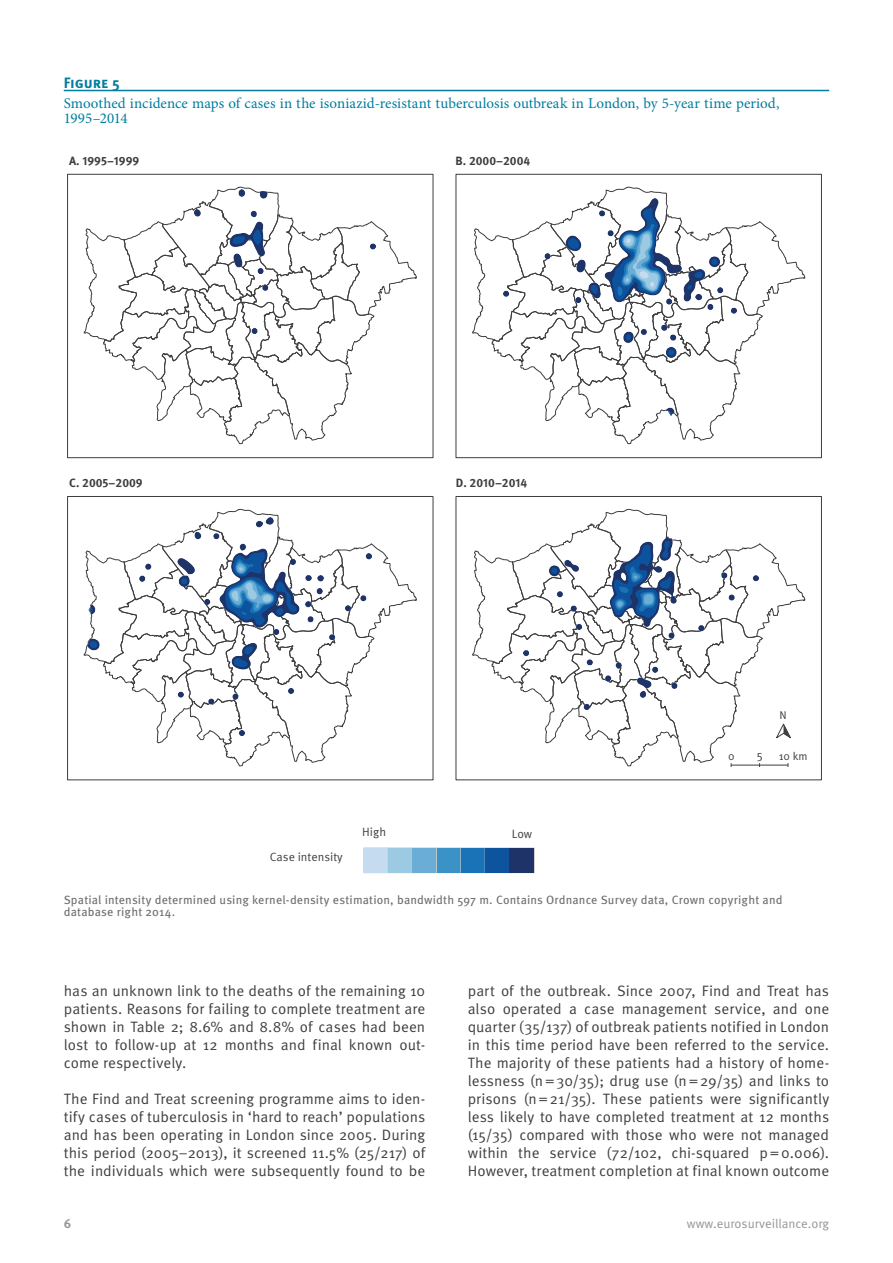
<style>
.page{position:relative;width:893px;height:1263px;background:#fff}
.page>*{position:absolute;margin:0;border:0;box-sizing:border-box;transform-origin:0 0}
.t1{font:15px/18px "Meta Pro";color:#3e3e3f;text-align:justify}
.t2{font:15px/15px "Minion Pro";letter-spacing:.005em;color:#007d9f}
.t3{font:700 15px "Meta Pro";letter-spacing:-.005em;color:#007d9f}
.t4{font:12.75px "Meta Pro";color:#939598}
.t5{font:700 12.75px "Meta Pro";color:#939598}
.t6{font:12px/12px "Meta Pro";letter-spacing:.01em;color:#6c6d70}
.t7{font:700 12px "Meta Pro";color:#3e3e3f}
.t8{font:12px "Meta Pro";color:#3e3e3f}
.t9{font:11.25px "Meta Pro";color:#3e3e3f}
</style>
<div class="page">
<hr style="left:64px;top:90px;width:765px;height:1px;background:#007d9f">
<svg style="left:83px;top:186px;width:334px;height:258px"></svg>
<img style="left:194px;top:190px;width:182px;height:144px">
<div style="left:67px;top:174px;width:366px;height:284px;border:1px solid #3e3e3f"></div>
<svg style="left:472px;top:186px;width:334px;height:258px"></svg>
<img style="left:503px;top:199px;width:233px;height:216px">
<div style="left:456px;top:174px;width:366px;height:284px;border:1px solid #3e3e3f"></div>
<svg style="left:83px;top:509px;width:334px;height:258px"></svg>
<img style="left:87px;top:517px;width:284px;height:219px">
<div style="left:67px;top:496px;width:366px;height:284px;border:1px solid #3e3e3f"></div>
<div style="left:456px;top:496px;width:366px;height:284px;border:1px solid #3e3e3f"></div>
<div style="left:363px;top:847px;width:26px;height:26px;border:2px solid #cbcbcb"></div>
<div style="left:364px;top:848px;width:24px;height:24px;background:#c5dcf0"></div>
<div style="left:388px;top:847px;width:25px;height:26px;border:2px solid #cbcbcb"></div>
<div style="left:388px;top:848px;width:25px;height:24px;background:#9dcae3"></div>
<div style="left:412px;top:847px;width:26px;height:26px;border:2px solid #cbcbcb"></div>
<div style="left:413px;top:848px;width:24px;height:24px;background:#6aadd7"></div>
<div style="left:436px;top:847px;width:26px;height:26px;border:2px solid #cbcbcb"></div>
<div style="left:437px;top:848px;width:24px;height:24px;background:#3b92c7"></div>
<div style="left:460px;top:847px;width:26px;height:26px;border:2px solid #cbcbcb"></div>
<div style="left:461px;top:848px;width:24px;height:24px;background:#1a72b7"></div>
<div style="left:485px;top:847px;width:25px;height:26px;border:2px solid #cbcbcb"></div>
<div style="left:485px;top:848px;width:25px;height:24px;background:#0d539d"></div>
<div style="left:509px;top:847px;width:26px;height:26px;border:2px solid #cbcbcb"></div>
<div style="left:510px;top:848px;width:24px;height:24px;background:#1e3468"></div>
<svg style="left:472px;top:509px;width:334px;height:258px"></svg>
<p class="t3" style="left:64px;top:73px;width:58px">Figure 5</p>
<p class="t2" style="left:64px;top:96px;width:717px">Smoothed incidence maps of cases in the isoniazid-resistant tuberculosis outbreak in London, by 5-year time period,<br>1995–2014</p>
<p class="t7" style="left:69px;top:153px;width:72px">A. 1995−1999</p>
<p class="t7" style="left:456px;top:153px;width:76px">B. 2000−2004</p>
<p class="t7" style="left:69px;top:475px;width:75px">C. 2005−2009</p>
<p class="t7" style="left:456px;top:475px;width:73px">D. 2010−2014</p>
<p class="t8" style="left:270px;top:849px;width:75px">Case intensity</p>
<p class="t8" style="left:362px;top:824px;width:25px">High</p>
<p class="t8" style="left:512px;top:826px;width:22px">Low</p>
<p class="t9" style="left:780px;top:708px;width:9px">N</p>
<p class="t9" style="left:728px;top:749px;width:8px">0</p>
<p class="t8" style="left:757px;top:747px;width:8px">5</p>
<p class="t9" style="left:779px;top:749px;width:30px">10 km</p>
<p class="t6" style="left:64px;top:894px;width:720px">Spatial intensity determined using kernel-density estimation, bandwidth 597 m. Contains Ordnance Survey data, Crown copyright and database right 2014.</p>
<p class="t1" style="left:64px;top:982px;width:363px">has an unknown link to the deaths of the remaining 10 patients. Reasons for failing to complete treatment are shown in Table 2; 8.6% and 8.8% of cases had been lost to follow-up at 12 months and final known out&shy;come respectively.</p>
<p class="t1" style="left:64px;top:1090px;width:363px">The Find and Treat screening programme aims to iden&shy;tify cases of tuberculosis in ‘hard to reach’ populations and has been operating in London since 2005. During this period (2005–2013), it screened 11.5% (25/217) of the individuals which were subsequently found to be</p>
<p class="t1" style="left:468px;top:982px;width:363px">part of the outbreak. Since 2007, Find and Treat has also operated a case management service, and one quarter (35/137) of outbreak patients notified in London in this time period have been referred to the service.<br>The majority of these patients had a history of home&shy;lessness (n=30/35); drug use (n=29/35) and links to prisons (n=21/35). These patients were significantly less likely to have completed treatment at 12 months (15/35) compared with those who were not managed within the service (72/102, chi-squared p=0.006).<br>However, treatment completion at final known outcome</p>
<p class="t5" style="left:64px;top:1215px;width:9px">6</p>
<p class="t4" style="left:687px;top:1215px;width:144px">www.eurosurveillance.org</p>
</div>
